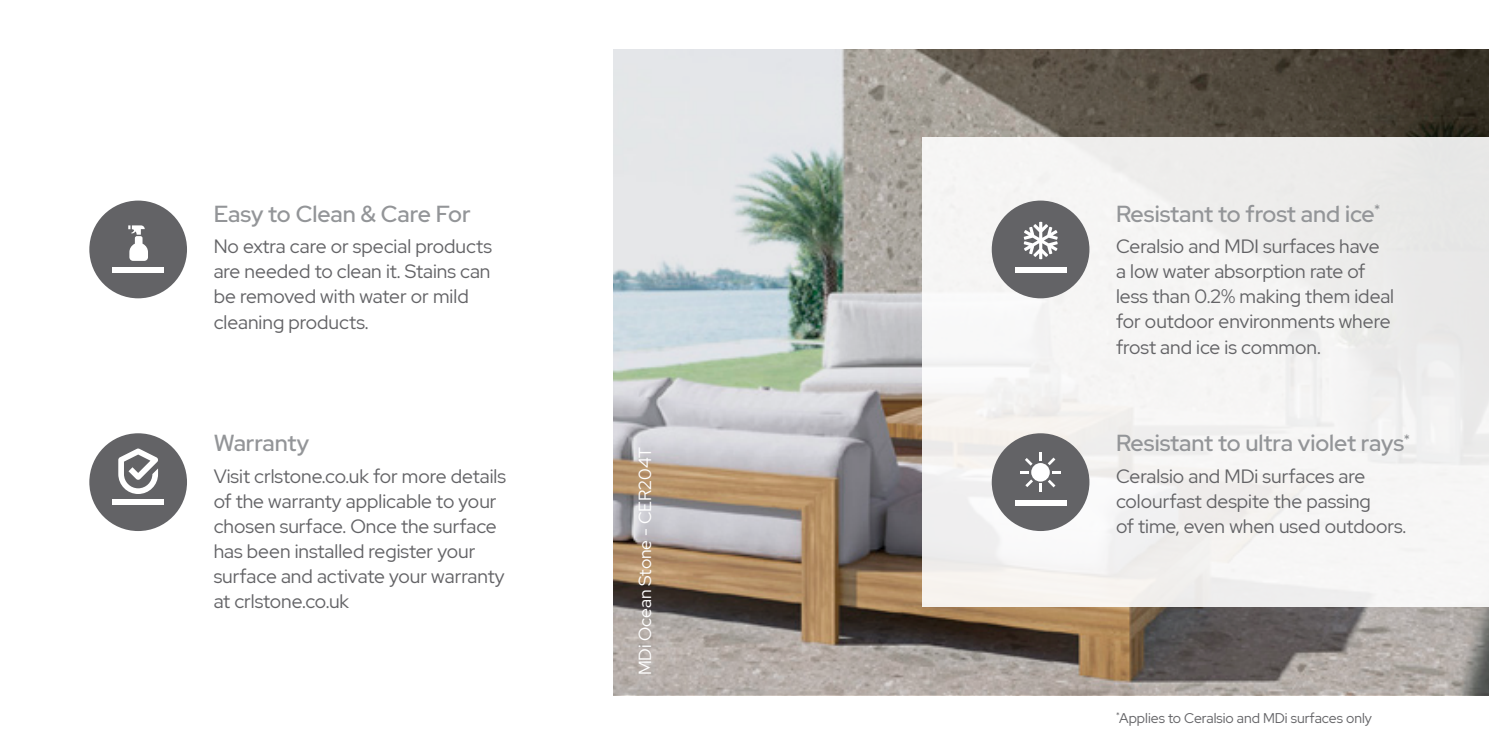
<style>
.page{position:relative;width:1489px;height:745px;background:#fff}
.page>*{position:absolute;margin:0;border:0;box-sizing:border-box;transform-origin:0 0}
.t1{font:500 23.1px "Red Hat Display";color:#939598}
.t2{font:19.25px/25.2px "Red Hat Display";color:#636366}
.t3{font:17.5px "Red Hat Display";color:#fff}
.t4{font:14px "Red Hat Display";color:#636366}
</style>
<div class="page">
<img style="left:613px;top:50px;width:875px;height:644px">
<div style="left:921px;top:138px;width:567px;height:468px;background:#f5f4f2"></div>
<div style="left:89px;top:200px;width:98px;height:98px;background:#636366;border-radius:50%"></div>
<div style="left:112px;top:267px;width:52px;height:6px;background:#fff"></div>
<svg style="left:128px;top:225px;width:20px;height:36px"></svg>
<div style="left:89px;top:433px;width:98px;height:97px;background:#636366;border-radius:50%"></div>
<div style="left:112px;top:499px;width:52px;height:6px;background:#fff"></div>
<svg style="left:118px;top:448px;width:40px;height:45px"></svg>
<div style="left:991px;top:200px;width:98px;height:98px;background:#636366;border-radius:50%"></div>
<svg style="left:1023px;top:221px;width:34px;height:38px"></svg>
<div style="left:1014px;top:267px;width:52px;height:6px;background:#fff"></div>
<div style="left:991px;top:433px;width:98px;height:97px;background:#636366;border-radius:50%"></div>
<svg style="left:1039px;top:452px;width:2px;height:8px"></svg>
<svg style="left:1025px;top:479px;width:7px;height:8px"></svg>
<svg style="left:1020px;top:458px;width:12px;height:15px"></svg>
<svg style="left:1048px;top:479px;width:7px;height:8px"></svg>
<svg style="left:1047px;top:457px;width:13px;height:16px"></svg>
<div style="left:1031px;top:462px;width:18px;height:19px;background:#fff;border-radius:50%"></div>
<svg style="left:1039px;top:483px;width:2px;height:8px"></svg>
<div style="left:1014px;top:499px;width:52px;height:6px;background:#fff"></div>
<p class="t1" style="left:214px;top:198px;width:258px">Easy to Clean &amp; Care For</p>
<p class="t2" style="left:214px;top:233px;width:280px">No extra care or special products are needed to clean it. Stains can be removed with water or mild cleaning products.</p>
<p class="t1" style="left:214px;top:428px;width:97px">Warranty</p>
<p class="t2" style="left:214px;top:462px;width:294px">Visit crlstone.co.uk for more details of the warranty applicable to your chosen surface. Once the surface has been installed register your surface and activate your warranty at crlstone.co.uk</p>
<p class="t3" style="left:633px;top:675px;width:230px;rotate:-90deg">MDi Ocean Stone - CER204T</p>
<p class="t1" style="left:1115px;top:198px;width:266px">Resistant to frost and ice<sup>*</sup></p>
<p class="t2" style="left:1115px;top:233px;width:279px">Ceralsio and MDI surfaces have a low water absorption rate of less than 0.2% making them ideal for outdoor environments where frost and ice is common.</p>
<p class="t1" style="left:1115px;top:428px;width:295px">Resistant to ultra violet rays<sup>*</sup></p>
<p class="t2" style="left:1115px;top:462px;width:291px">Ceralsio and MDi surfaces are colourfast despite the passing<br>of time, even when used outdoors.</p>
<p class="t4" style="left:1116px;top:708px;width:257px"><sup>*</sup>Applies to Ceralsio and MDi surfaces only</p>
</div>
